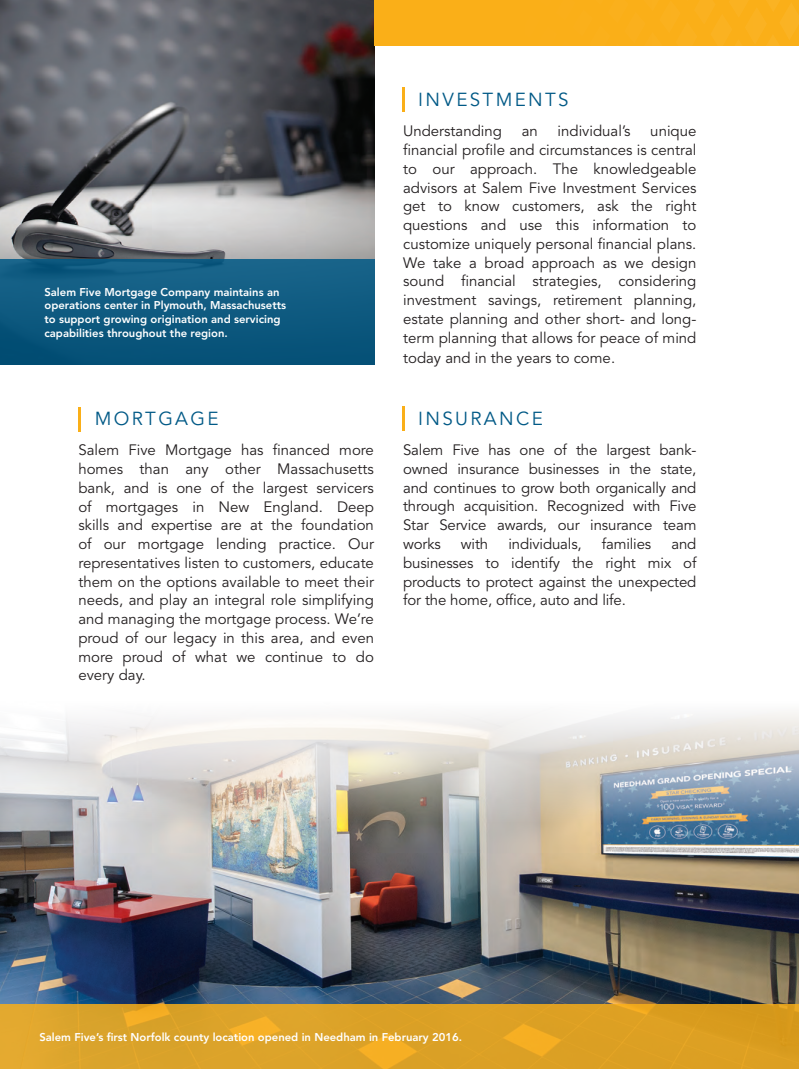
<style>
.page{position:relative;width:799px;height:1069px;background:#fff}
.page>*{position:absolute;margin:0;border:0;box-sizing:border-box;transform-origin:0 0}
.t1{font:18.75px "Avenir LT Std";letter-spacing:.125em;color:#005986}
.t2{font:15px/18.8px "Avenir LT Std";letter-spacing:-.01em;color:#231f20;text-align:justify}
.t3{font:800 11.25px/13.8px "Avenir LT Std";color:#fff}
</style>
<div class="page">
<img style="left:0;top:0;width:374px;height:259px">
<div style="left:0;top:259px;width:374px;height:106px;background:#0e5a80"></div>
<hr style="left:402px;top:406px;width:2px;height:25px;background:#faaf18">
<hr style="left:402px;top:88px;width:2px;height:24px;background:#faaf18">
<hr style="left:78px;top:407px;width:3px;height:24px;background:#faaf18">
<div style="left:374px;top:0;width:425px;height:45px;background:#faaf18"></div>
<svg style="left:426px;top:0;width:373px;height:46px"></svg>
<img style="left:0;top:822px;width:799px;height:247px">
<svg style="left:0;top:712px;width:799px;height:110px"></svg>
<svg style="left:0;top:1004px;width:798px;height:65px;background:#dda226"></svg>
<p class="t3" style="left:44px;top:285px;width:243px">Salem Five Mortgage Company maintains an operations center in Plymouth, Massachusetts to support growing origination and servicing capabilities throughout the region.</p>
<p class="t1" style="left:95px;top:408px;width:125px">MORTGAGE</p>
<p class="t2" style="left:78px;top:441px;width:297px">Salem Five Mortgage has fnanced more homes than any other Massachusetts bank, and is one of the largest servicers of mortgages in New England. Deep skills and expertise are at the foundation of our mortgage lending practice. Our representatives listen to customers, educate them on the options available to meet their needs, and play an integral role simplifying and managing the mortgage process. We’re proud of our legacy in this area, and even more proud of what we continue to do every day.</p>
<p class="t1" style="left:418px;top:89px;width:152px">INVESTMENTS</p>
<p class="t2" style="left:403px;top:122px;width:100px">Understanding</p>
<p class="t2" style="left:522px;top:122px;width:18px">an</p>
<p class="t2" style="left:557px;top:122px;width:75px">individual’s</p>
<p class="t2" style="left:403px;top:122px;width:295px;text-indent:247px">unique fnancial profle and circumstances is central to our approach. The knowledgeable advisors at Salem Five Investment Services get to know customers, ask the right questions and use this information to customize uniquely personal fnancial plans.<br>We take a broad approach as we design sound fnancial strategies, considering investment savings, retirement planning, estate planning and other short- and long&shy;term planning that allows for peace of mind today and in the years to come.</p>
<p class="t1" style="left:418px;top:408px;width:126px">INSURANCE</p>
<p class="t2" style="left:403px;top:441px;width:295px">Salem Five has one of the largest bank&shy;owned insurance businesses in the state, and continues to grow both organically and through acquisition. Recognized with Five Star Service awards, our insurance team works</p>
<p class="t2" style="left:461px;top:535px;width:29px">with</p>
<p class="t2" style="left:508px;top:535px;width:75px">individuals,</p>
<p class="t2" style="left:602px;top:535px;width:51px">families</p>
<p class="t2" style="left:403px;top:535px;width:295px;text-indent:268px">and businesses to identify the right mix of products to protect against the unexpected for the home, offce, auto and life.</p>
<p class="t3" style="left:39px;top:1030px;width:424px">Salem Five’s frst Norfolk county location opened in Needham in February 2016.</p>
</div>
